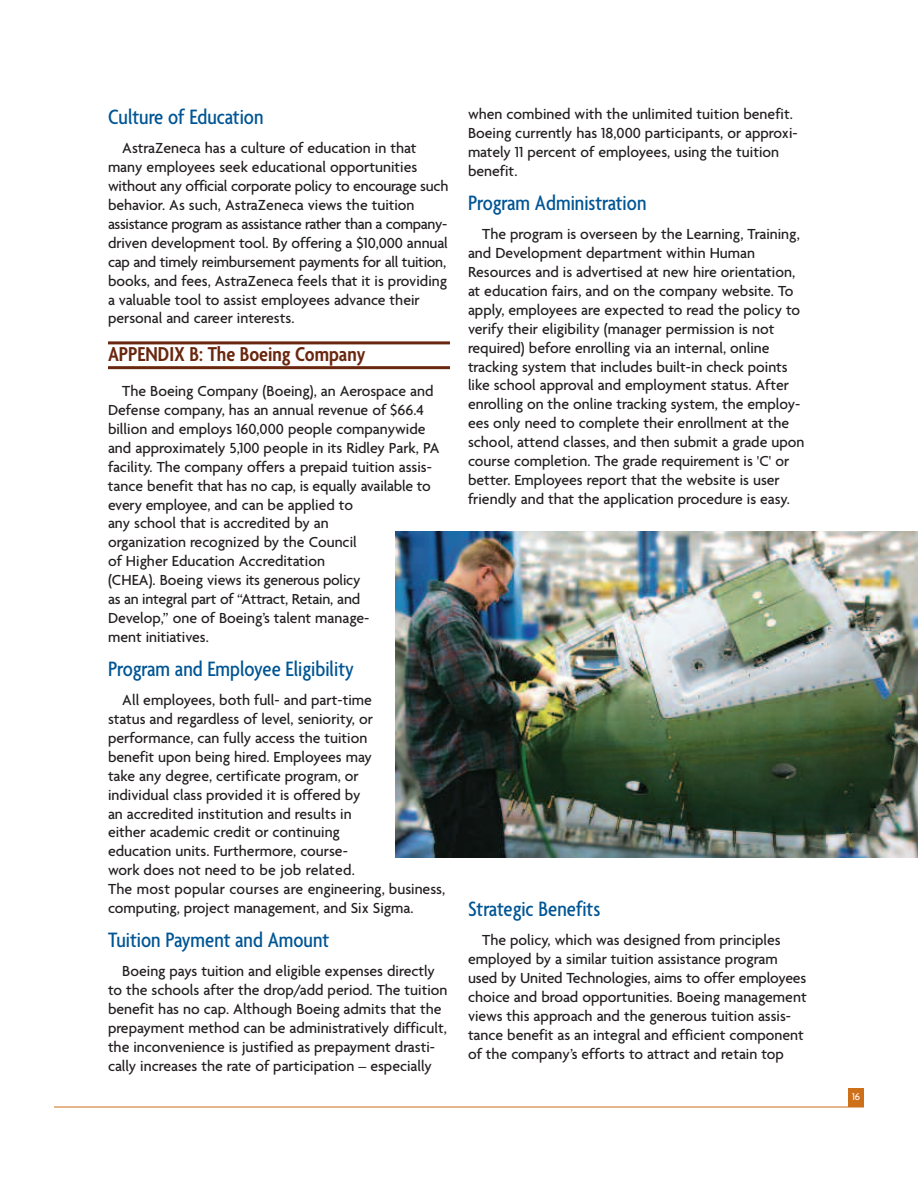
<style>
.page{position:relative;width:918px;height:1188px;background:#fff}
.page>*{position:absolute;margin:0;border:0;box-sizing:border-box;transform-origin:0 0}
.t1{font:500 condensed 22.5px "Agenda";color:#005594}
.t2{font:600 condensed 21.75px "Agenda";color:#6a270f}
.t3{font:500 15.75px/18.9px "Agenda";color:#231f20}
.t4{font:500 10.5px "Agenda";color:#fff}
</style>
<div class="page">
<hr style="left:54px;top:1107px;width:810px;height:1px;background:#ce6f19">
<div style="left:848px;top:1088px;width:16px;height:19px;background:#ce6f19"></div>
<hr style="left:108px;top:341px;width:342px;height:3px;background:#6a270f">
<hr style="left:108px;top:366px;width:342px;height:3px;background:#6a270f">
<img style="left:396px;top:531px;width:522px;height:326px">
<h1 class="t1" style="left:108px;top:103px;width:157px">Culture of Education</h1>
<p class="t3" style="left:108px;top:138px;width:342px;text-indent:14px">AstraZeneca has a culture of education in that many employees seek educational opportunities without any official corporate policy to encourage such behavior. As such, AstraZeneca views the tuition assistance program as assistance rather than a company&shy;driven development tool. By offering a $10,000 annual cap and timely reimbursement payments for all tuition, books, and fees, AstraZeneca feels that it is providing a valuable tool to assist employees advance their personal and career interests.</p>
<h2 class="t2" style="left:108px;top:341px;width:259px">APPENDIX B: The Boeing Company</h2>
<p class="t3" style="left:108px;top:381px;width:333px;text-indent:14px">The Boeing Company (Boeing), an Aerospace and Defense company, has an annual revenue of $66.4 billion and employs 160,000 people companywide and approximately 5,100 people in its Ridley Park, PA facility. The company offers a prepaid tuition assis&shy;tance benefit that has no cap, is equally available to every employee, and can be applied to<br>any school that is accredited by an<br>organization recognized by the Council<br>of Higher Education Accreditation<br>(CHEA). Boeing views its generous policy<br>as an integral part of “Attract, Retain, and<br>Develop,” one of Boeing’s talent manage-<br>ment initiatives.</p>
<h1 class="t1" style="left:108px;top:655px;width:247px">Program and Employee Eligibility</h1>
<p class="t3" style="left:108px;top:690px;width:339px;text-indent:14px">All employees, both full- and part-time<br>status and regardless of level, seniority, or performance, can fully access the tuition<br>benefit upon being hired. Employees may<br>take any degree, certificate program, or<br>individual class provided it is offered by<br>an accredited institution and results in<br>either academic credit or continuing<br>education units. Furthermore, course-<br>work does not need to be job related.<br>The most popular courses are engineering, business, computing, project management, and Six Sigma.</p>
<h1 class="t1" style="left:108px;top:926px;width:223px">Tuition Payment and Amount</h1>
<p class="t3" style="left:108px;top:962px;width:341px;text-indent:14px">Boeing pays tuition and eligible expenses directly to the schools after the drop/add period. The tuition benefit has no cap. Although Boeing admits that the prepayment method can be administratively difficult, the inconvenience is justified as prepayment drasti&shy;cally increases the rate of participation – especially</p>
<p class="t3" style="left:468px;top:104px;width:331px">when combined with the unlimited tuition benefit.<br>Boeing currently has 18,000 participants, or approxi&shy;mately 11 percent of employees, using the tuition benefit.</p>
<h1 class="t1" style="left:468px;top:189px;width:180px">Program Administration</h1>
<p class="t3" style="left:468px;top:224px;width:338px;text-indent:14px">The program is overseen by the Learning, Training, and Development department within Human Resources and is advertised at new hire orientation, at education fairs, and on the company website. To apply, employees are expected to read the policy to verify their eligibility (manager permission is not required) before enrolling via an internal, online tracking system that includes built-in check points like school approval and employment status. After enrolling on the online tracking system, the employ&shy;ees only need to complete their enrollment at the school, attend classes, and then submit a grade upon course completion. The grade requirement is 'C' or better. Employees report that the website is user friendly and that the application procedure is easy.</p>
<h1 class="t1" style="left:468px;top:895px;width:134px">Strategic Benefits</h1>
<p class="t3" style="left:468px;top:930px;width:340px;text-indent:14px">The policy, which was designed from principles employed by a similar tuition assistance program used by United Technologies, aims to offer employees choice and broad opportunities. Boeing management views this approach and the generous tuition assis&shy;tance benefit as an integral and efficient component of the company’s efforts to attract and retain top</p>
<p class="t4" style="left:852px;top:1090px;width:10px">16</p>
</div>
